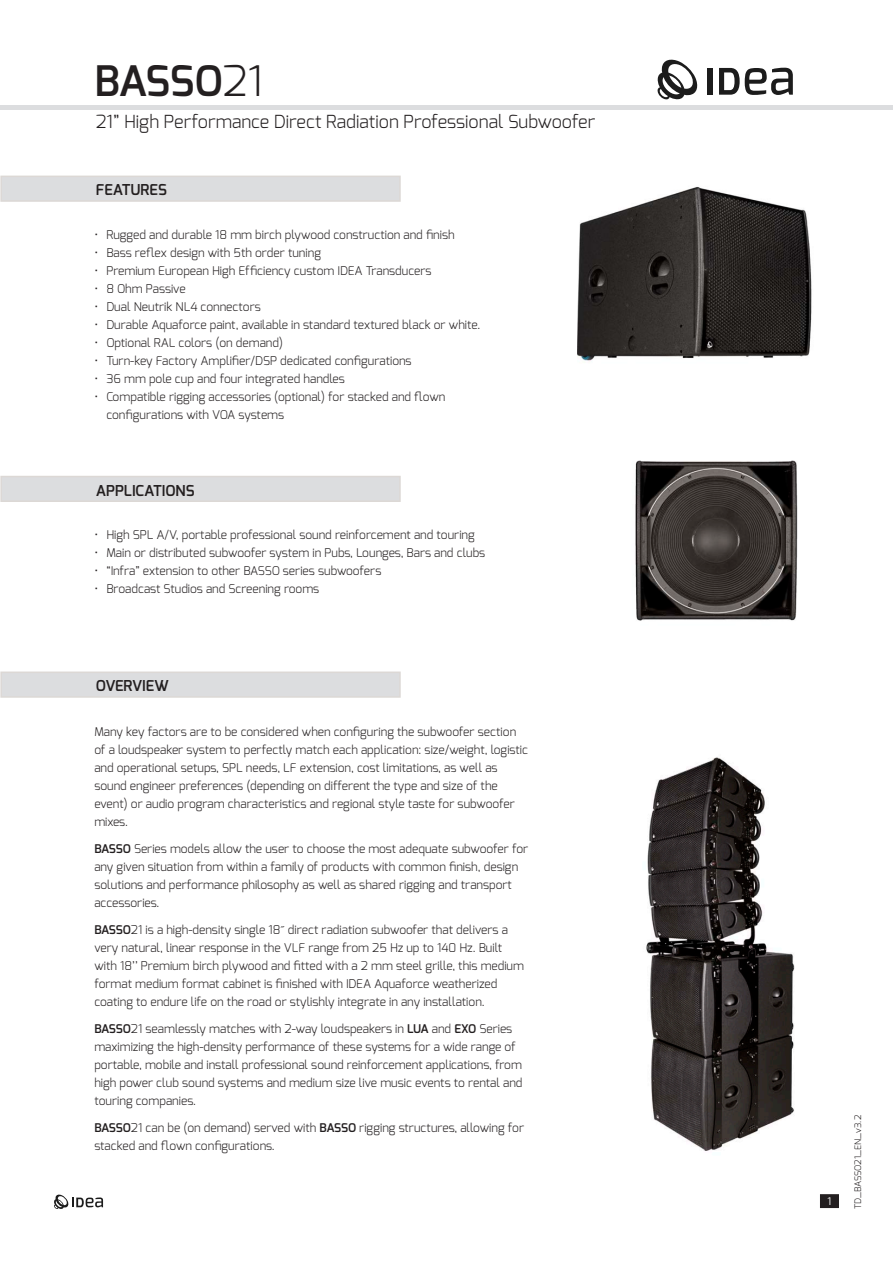
<style>
.page{position:relative;width:893px;height:1263px;background:#fff}
.page>*{position:absolute;margin:0;border:0;box-sizing:border-box;transform-origin:0 0}
.t1{font:600 42px "Exo";letter-spacing:-.02em;color:#231f20}
.t2{font:300 18px "Exo";color:#231f20}
.t3{font:600 15px "Exo";color:#231f20}
.t4{font:300 12px/18px "Exo";color:#231f20}
.t5{font:10.5px "Exo";color:#fff}
.t6{font:300 9px "Exo";color:#231f20}
.s1{font-weight:300}
.s2{font-weight:600}
</style>
<div class="page">
<div style="left:821px;top:1195px;width:17px;height:12px;background:#231f20"></div>
<div style="left:820px;top:1194px;width:19px;height:14px;border:2px solid #231f20"></div>
<svg style="left:54px;top:1194px;width:49px;height:15px"></svg>
<hr style="left:0;top:105px;width:893px;height:4px;background:#dcdddf">
<div style="left:708px;top:68px;width:5px;height:27px;background:#1c1c1c"></div>
<svg style="left:719px;top:68px;width:74px;height:27px"></svg>
<svg style="left:657px;top:59px;width:41px;height:41px"></svg>
<div style="left:1px;top:176px;width:399px;height:25px;background:#dcdddf"></div>
<div style="left:0;top:176px;width:401px;height:26px;border:2px solid #dcd8d5"></div>
<div style="left:1px;top:476px;width:399px;height:25px;background:#dcdddf"></div>
<div style="left:0;top:476px;width:401px;height:26px;border:2px solid #dcd8d5"></div>
<div style="left:1px;top:672px;width:399px;height:25px;background:#dcdddf"></div>
<div style="left:0;top:671px;width:401px;height:27px;border:2px solid #dcd8d5"></div>
<img style="left:577px;top:187px;width:235px;height:174px">
<img style="left:635px;top:460px;width:163px;height:161px">
<img style="left:646px;top:757px;width:149px;height:394px">
<h1 class="t1" style="left:94px;top:54px;width:170px">BASSO<span class="s1">21</span></h1>
<h2 class="t2" style="left:96px;top:110px;width:501px">21” High Performance Direct Radiation Professional Subwoofer</h2>
<p class="t3" style="left:96px;top:180px;width:73px">FEATURES</p>
<p class="t4" style="left:94px;top:225px;width:362px">• Rugged and durable 18 mm birch plywood construction and finish</p>
<p class="t4" style="left:94px;top:243px;width:228px">• Bass reflex design with 5th order tuning</p>
<p class="t4" style="left:94px;top:261px;width:339px">• Premium European High Efficiency custom IDEA Transducers</p>
<p class="t4" style="left:94px;top:279px;width:93px">• 8 Ohm Passive</p>
<p class="t4" style="left:94px;top:297px;width:168px">• Dual Neutrik NL4 connectors</p>
<p class="t4" style="left:94px;top:315px;width:388px">• Durable Aquaforce paint, available in standard textured black or white.</p>
<p class="t4" style="left:94px;top:333px;width:190px">• Optional RAL colors (on demand)</p>
<p class="t4" style="left:94px;top:351px;width:319px">• Turn-key Factory Amplifier/DSP dedicated configurations</p>
<p class="t4" style="left:94px;top:369px;width:252px">• 36 mm pole cup and four integrated handles</p>
<p class="t4" style="left:106px;top:387px;width:341px;text-indent:-12px">• Compatible rigging accessories (optional) for stacked and flown configurations with VOA systems</p>
<p class="t3" style="left:96px;top:481px;width:100px">APPLICATIONS</p>
<p class="t4" style="left:94px;top:525px;width:382px">• High SPL A/V, portable professional sound reinforcement and touring</p>
<p class="t4" style="left:94px;top:543px;width:392px">• Main or distributed subwoofer system in Pubs, Lounges, Bars and clubs</p>
<p class="t4" style="left:94px;top:561px;width:289px">• “Infra” extension to other BASSO series subwoofers</p>
<p class="t4" style="left:94px;top:579px;width:226px">• Broadcast Studios and Screening rooms</p>
<p class="t3" style="left:96px;top:676px;width:75px">OVERVIEW</p>
<p class="t4" style="left:94px;top:723px;width:435px">Many key factors are to be considered when configuring the subwoofer section of a loudspeaker system to perfectly match each application: size/weight, logistic and operational setups, SPL needs, LF extension, cost limitations, as well as sound engineer preferences (depending on different the type and size of the event) or audio program characteristics and regional style taste for subwoofer mixes.</p>
<p class="t4" style="left:94px;top:840px;width:435px"><span class="s2">BASSO</span> Series models allow the user to choose the most adequate subwoofer for any given situation from within a family of products with common finish, design solutions and performance philosophy as well as shared rigging and transport accessories.</p>
<p class="t4" style="left:94px;top:921px;width:431px"><span class="s2">BASSO</span>21 is a high-density single 18˝ direct radiation subwoofer that delivers a very natural, linear response in the VLF range from 25 Hz up to 140 Hz. Built with 18’’ Premium birch plywood and fitted with a 2 mm steel grille, this medium format medium format cabinet is finished with IDEA Aquaforce weatherized coating to endure life on the road or stylishly integrate in any installation.</p>
<p class="t4" style="left:94px;top:1020px;width:430px"><span class="s2">BASSO</span>21 seamlessly matches with 2-way loudspeakers in <span class="s2">LUA</span> and <span class="s2">EXO</span> Series maximizing the high-density performance of these systems for a wide range of portable, mobile and install professional sound reinforcement applications, from high power club sound systems and medium size live music events to rental and touring companies.</p>
<p class="t4" style="left:94px;top:1119px;width:431px"><span class="s2">BASSO</span>21 can be (on demand) served with <span class="s2">BASSO</span> rigging structures, allowing for stacked and flown configurations.</p>
<p class="t5" style="left:828px;top:1194px;width:5px">1</p>
<p class="t6" style="left:852px;top:1209px;width:95px;rotate:-90deg">TD_BASSO21_EN_v3.2</p>
</div>
